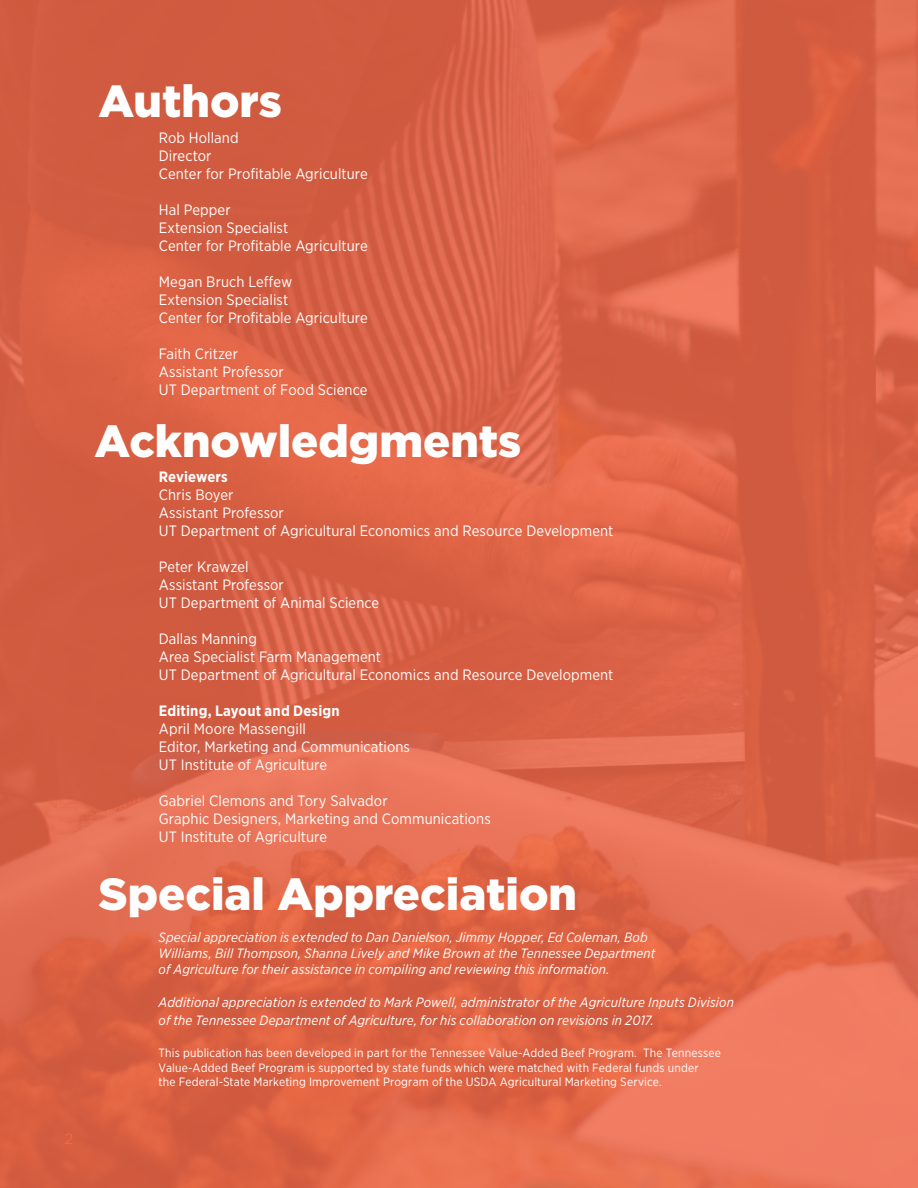
<style>
.page{position:relative;width:918px;height:1188px;background:#fff}
.page>*{position:absolute;margin:0;border:0;box-sizing:border-box;transform-origin:0 0}
.Sub_headers{font:900 45px "Gotham";color:#fff}
.Body_text{font:15px/18px "Gotham Narrow";letter-spacing:.005em;color:#fff}
.Body_text-2{font:700 15px "Gotham Narrow";letter-spacing:.01em;color:#fff}
.Sub_headers-2{font:15px "Gotham";color:#f26848}
.Body_text-3{font:italic 13.5px/16.2px "Gotham Narrow";letter-spacing:.01em;color:#fff}
.Body_text-4{font:12px/14.4px "Gotham Narrow";letter-spacing:.015em;color:#fff}
</style>
<div class="page">
<img style="left:0;top:0;width:918px;height:1188px">
<img style="left:917px;top:0;width:1px;height:306px">
<p class="Sub_headers-2" style="left:65px;top:1129px;width:10px">2</p>
<p class="Sub_headers" style="left:98px;top:70px;width:185px">Authors</p>
<p class="Body_text" style="left:159px;top:128px;width:81px">Rob Holland</p>
<p class="Body_text" style="left:159px;top:146px;width:210px">Director<br>Center for Profitable Agriculture</p>
<p class="Body_text" style="left:159px;top:200px;width:73px">Hal Pepper</p>
<p class="Body_text" style="left:159px;top:218px;width:210px">Extension Specialist<br>Center for Profitable Agriculture</p>
<p class="Body_text" style="left:159px;top:272px;width:135px">Megan Bruch Leffew</p>
<p class="Body_text" style="left:159px;top:290px;width:210px">Extension Specialist<br>Center for Profitable Agriculture</p>
<p class="Body_text" style="left:159px;top:344px;width:81px">Faith Critzer</p>
<p class="Body_text" style="left:159px;top:362px;width:127px">Assistant Professor</p>
<p class="Body_text" style="left:159px;top:380px;width:210px">UT Department of Food Science</p>
<p class="Sub_headers" style="left:95px;top:410px;width:428px">Acknowledgments</p>
<p class="Body_text-2" style="left:159px;top:467px;width:71px">Reviewers</p>
<p class="Body_text" style="left:159px;top:486px;width:76px">Chris Boyer</p>
<p class="Body_text" style="left:159px;top:504px;width:127px">Assistant Professor</p>
<p class="Body_text" style="left:159px;top:522px;width:456px">UT Department of Agricultural Economics and Resource Development</p>
<p class="Body_text" style="left:159px;top:558px;width:91px">Peter Krawzel</p>
<p class="Body_text" style="left:159px;top:576px;width:127px">Assistant Professor</p>
<p class="Body_text" style="left:159px;top:594px;width:222px">UT Department of Animal Science</p>
<p class="Body_text" style="left:159px;top:630px;width:100px">Dallas Manning</p>
<p class="Body_text" style="left:159px;top:648px;width:224px">Area Specialist Farm Management</p>
<p class="Body_text" style="left:159px;top:666px;width:456px">UT Department of Agricultural Economics and Resource Development</p>
<p class="Body_text-2" style="left:159px;top:701px;width:182px">Editing, Layout and Design</p>
<p class="Body_text" style="left:159px;top:720px;width:149px">April Moore Massengill</p>
<p class="Body_text" style="left:159px;top:738px;width:253px">Editor, Marketing and Communications</p>
<p class="Body_text" style="left:159px;top:756px;width:170px">UT Institute of Agriculture</p>
<p class="Body_text" style="left:159px;top:792px;width:230px">Gabriel Clemons and Tory Salvador</p>
<p class="Body_text" style="left:159px;top:810px;width:334px">Graphic Designers, Marketing and Communications</p>
<p class="Body_text" style="left:159px;top:828px;width:170px">UT Institute of Agriculture</p>
<p class="Sub_headers" style="left:98px;top:863px;width:480px">Special Appreciation</p>
<p class="Body_text-3" style="left:159px;top:929px;width:498px">Special appreciation is extended to Dan Danielson, Jimmy Hopper, Ed Coleman, Bob<br>Williams, Bill Thompson, Shanna Lively and Mike Brown at the Tennessee Department of Agriculture for their assistance in compiling and reviewing this information.</p>
<p class="Body_text-3" style="left:159px;top:993px;width:577px;line-height:18px">Additional appreciation is extended to Mark Powell, administrator of the Agriculture Inputs Division of the Tennessee Department of Agriculture, for his collaboration on revisions in 2017.</p>
<p class="Body_text-4" style="left:159px;top:1046px;width:564px">This publication has been developed in part for the Tennessee Value-Added Beef Program. The Tennessee<br>Value-Added Beef Program is supported by state funds which were matched with Federal funds under<br>the Federal-State Marketing Improvement Program of the USDA Agricultural Marketing Service.</p>
</div>
